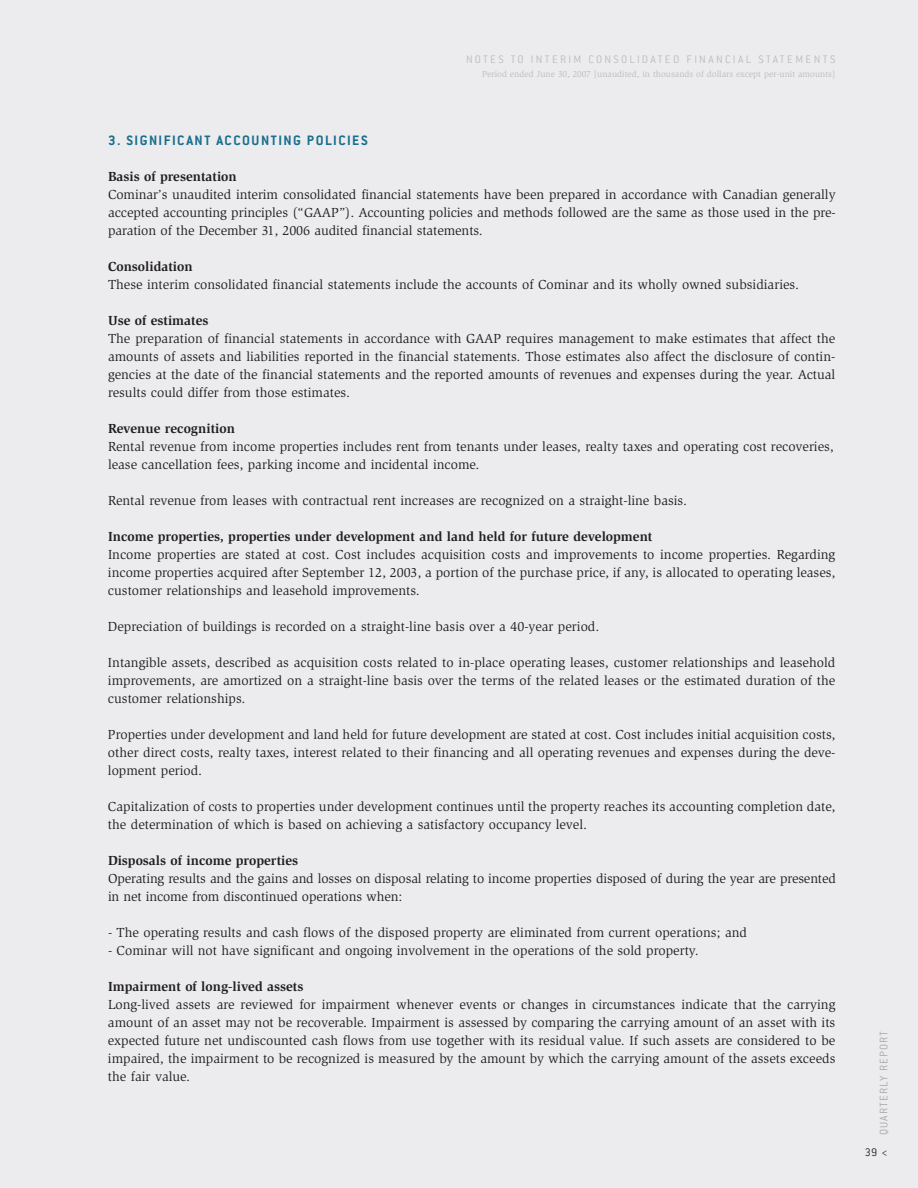
<style>
.page{position:relative;width:918px;height:1188px;background:#ececee}
.page>*{position:absolute;margin:0;border:0;box-sizing:border-box;transform-origin:0 0}
.t1{font:700 15px "Conduit ITC";letter-spacing:.1em;color:#186f8e}
.t2{font:13.5px/18px "Slimbach";color:#231f20;text-align:justify}
.t3{font:700 13.5px "Slimbach";color:#231f20}
.t4{font:300 12px "Conduit ITC";letter-spacing:.195em;color:#bcbdc0}
.t5{font:300 12px "Conduit ITC";letter-spacing:.1em;color:#a8a9ad}
.t6{font:300 12px "Conduit ITC";color:#231f20}
.t7{font:9px "Slimbach";color:#bcbdc0}
</style>
<div class="page">
<p class="t4" style="left:466px;top:56px;width:371px">NOTES TO INTERIM CONSOLIDATED FINANCIAL STATEMENTS</p>
<p class="t7" style="left:482px;top:70px;width:355px">Period ended June 30, 2007 [unaudited, in thousands of dollars except per-unit amounts]</p>
<p class="t1" style="left:108px;top:135px;width:261px">3. SIGNIFICANT ACCOUNTING POLICIES</p>
<p class="t3" style="left:108px;top:171px;width:130px">Basis of presentation</p>
<p class="t2" style="left:108px;top:186px;width:729px">Cominar’s unaudited interim consolidated financial statements have been prepared in accordance with Canadian generally accepted accounting principles (“GAAP”). Accounting policies and methods followed are the same as those used in the pre&shy;paration of the December 31, 2006 audited financial statements.</p>
<p class="t3" style="left:108px;top:261px;width:86px">Consolidation</p>
<p class="t2" style="left:108px;top:276px;width:693px">These interim consolidated financial statements include the accounts of Cominar and its wholly owned subsidiaries.</p>
<p class="t3" style="left:108px;top:315px;width:102px">Use of estimates</p>
<p class="t2" style="left:108px;top:330px;width:729px">The preparation of financial statements in accordance with GAAP requires management to make estimates that affect the amounts of assets and liabilities reported in the financial statements. Those estimates also affect the disclosure of contin&shy;gencies at the date of the financial statements and the reported amounts of revenues and expenses during the year. Actual results could differ from those estimates.</p>
<p class="t3" style="left:108px;top:423px;width:128px">Revenue recognition</p>
<p class="t2" style="left:108px;top:438px;width:727px">Rental revenue from income properties includes rent from tenants under leases, realty taxes and operating cost recoveries, lease cancellation fees, parking income and incidental income.</p>
<p class="t2" style="left:108px;top:492px;width:581px">Rental revenue from leases with contractual rent increases are recognized on a straight-line basis.</p>
<p class="t3" style="left:108px;top:531px;width:546px">Income properties, properties under development and land held for future development</p>
<p class="t2" style="left:108px;top:546px;width:729px">Income properties are stated at cost. Cost includes acquisition costs and improvements to income properties. Regarding income properties acquired after September 12, 2003, a portion of the purchase price, if any, is allocated to operating leases, customer relationships and leasehold improvements.</p>
<p class="t2" style="left:108px;top:618px;width:493px">Depreciation of buildings is recorded on a straight-line basis over a 40-year period.</p>
<p class="t2" style="left:108px;top:654px;width:729px">Intangible assets, described as acquisition costs related to in-place operating leases, customer relationships and leasehold improvements, are amortized on a straight-line basis over the terms of the related leases or the estimated duration of the customer relationships.</p>
<p class="t2" style="left:108px;top:726px;width:729px">Properties under development and land held for future development are stated at cost. Cost includes initial acquisition costs, other direct costs, realty taxes, interest related to their financing and all operating revenues and expenses during the deve&shy;lopment period.</p>
<p class="t2" style="left:108px;top:798px;width:729px">Capitalization of costs to properties under development continues until the property reaches its accounting completion date, the determination of which is based on achieving a satisfactory occupancy level.</p>
<p class="t3" style="left:108px;top:855px;width:192px">Disposals of income properties</p>
<p class="t2" style="left:108px;top:870px;width:729px">Operating results and the gains and losses on disposal relating to income properties disposed of during the year are presented in net income from discontinued operations when:</p>
<p class="t2" style="left:108px;top:924px;width:641px">- The operating results and cash flows of the disposed property are eliminated from current operations; and</p>
<p class="t2" style="left:108px;top:942px;width:592px">- Cominar will not have significant and ongoing involvement in the operations of the sold property.</p>
<p class="t3" style="left:108px;top:981px;width:197px">Impairment of long-lived assets</p>
<p class="t2" style="left:108px;top:996px;width:729px">Long-lived assets are reviewed for impairment whenever events or changes in circumstances indicate that the carrying amount of an asset may not be recoverable. Impairment is assessed by comparing the carrying amount of an asset with its expected future net undiscounted cash flows from use together with its residual value. If such assets are considered to be impaired, the impairment to be recognized is measured by the amount by which the carrying amount of the assets exceeds the fair value.</p>
<p class="t5" style="left:880px;top:1135px;width:106px;rotate:-90deg">QUARTERLY REPORT</p>
<p class="t6" style="left:865px;top:1149px;width:24px">39 &lt;</p>
</div>
